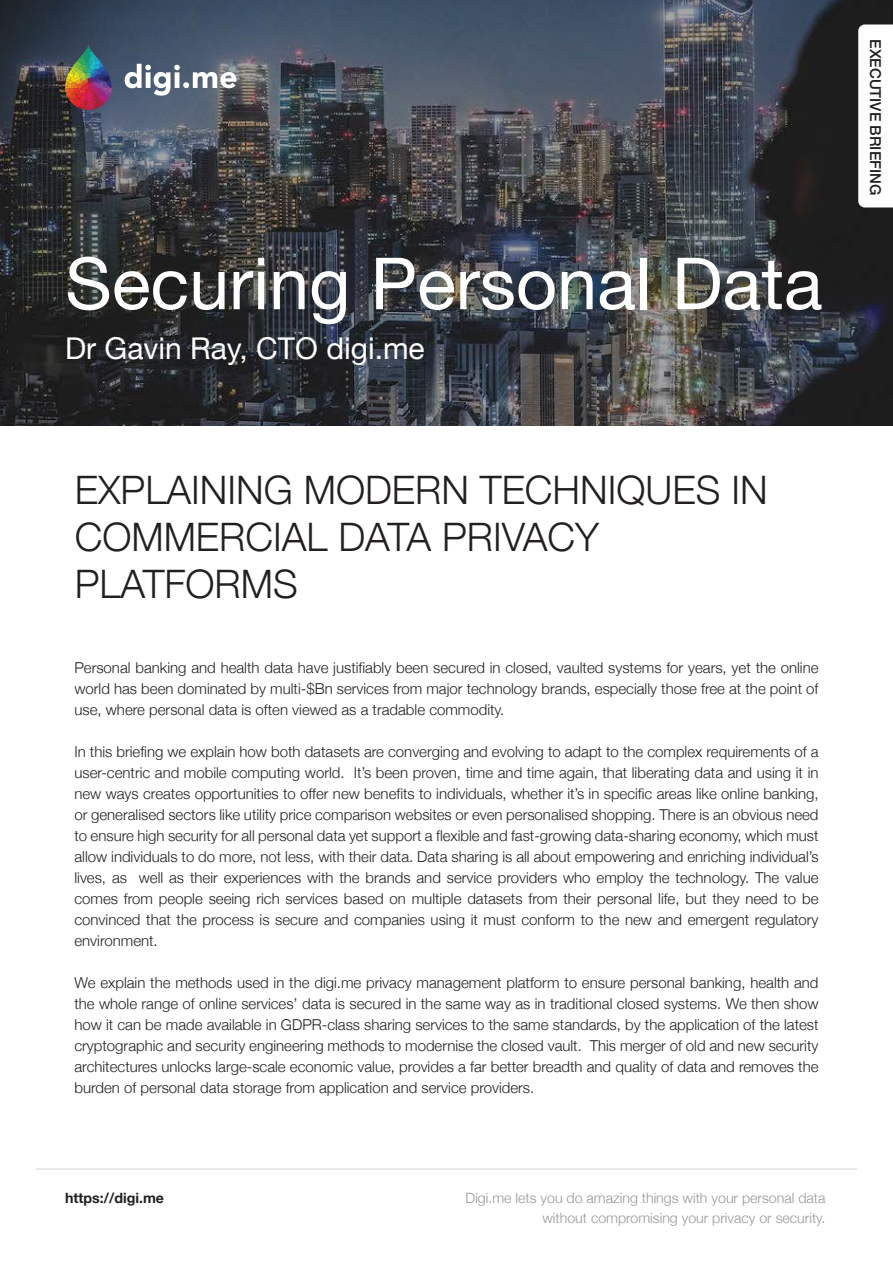
<style>
.page{position:relative;width:893px;height:1263px;background:#fff}
.page>*{position:absolute;margin:0;border:0;box-sizing:border-box;transform-origin:0 0}
.t1{font:72px "Helvetica Neue";color:#fff}
.t2{font:300 39.3px/47.1px "Helvetica Neue";color:#231f20}
.t3{font:30px "Helvetica Neue";color:#fff}
.t4{font:300 15px/21px "Helvetica Neue";color:#231f20;text-align:justify}
.t5{font:500 15px "Helvetica Neue";color:#231f20}
.t6{font:300 14.25px/19.4px "Helvetica Neue";color:#989898;text-align:right}
.t7{font:700 14.25px "Helvetica Neue";color:#231f20}
</style>
<div class="page">
<svg style="left:0;top:0;width:893px;height:425px;background:#3b3f45"></svg>
<hr style="left:36px;top:1169px;width:821px;height:1px;background:#d1d3d4">
<svg style="left:858px;top:24px;width:35px;height:183px"></svg>
<img style="left:65px;top:45px;width:47px;height:65px">
<svg style="left:125px;top:64px;width:111px;height:32px"></svg>
<h1 class="t1" style="left:65px;top:232px;width:759px">Securing Personal Data</h1>
<h3 class="t3" style="left:65px;top:327px;width:361px">Dr Gavin Ray, CTO digi.me</h3>
<h2 class="t2" style="left:75px;top:463px;width:694px">EXPLAINING MODERN TECHNIQUES IN<br>COMMERCIAL DATA PRIVACY<br>PLATFORMS</h2>
<p class="t4" style="left:74px;top:656px;width:746px">Personal banking and health data have justifiably been secured in closed, vaulted systems for years, yet the online world has been dominated by multi-$Bn services from major technology brands, especially those free at the point of use, where personal data is often viewed as a tradable commodity.</p>
<p class="t4" style="left:74px;top:740px;width:746px">In this briefing we explain how both datasets are converging and evolving to adapt to the complex requirements of a user-centric and mobile computing world. It’s been proven, time and time again, that liberating data and using it in new ways creates opportunities to offer new benefits to individuals, whether it’s in specific areas like online banking, or generalised sectors like utility price comparison websites or even personalised shopping. There is an obvious need to ensure high security for all personal data yet support a flexible and fast-growing data-sharing economy, which must allow individuals to do more, not less, with their data. Data sharing is all about empowering and enriching individual’s lives, as well as their experiences with the brands and service providers who employ the technology. The value comes from people seeing rich services based on multiple datasets from their personal life, but they need to be convinced that the process is secure and companies using it must conform to the new and emergent regulatory environment.</p>
<p class="t4" style="left:74px;top:971px;width:746px">We explain the methods used in the digi.me privacy management platform to ensure personal banking, health and the whole range of online services’ data is secured in the same way as in traditional closed systems. We then show how it can be made available in GDPR-class sharing services to the same standards, by the application of the latest cryptographic and security engineering methods to modernise the closed vault. This merger of old and new security architectures unlocks large-scale economic value, provides a far better breadth and quality of data and removes the burden of personal data storage from application and service providers.</p>
<p class="t7" style="left:65px;top:1187px;width:100px">https://digi.me</p>
<p class="t6" style="left:466px;top:1187px;width:361px">Digi.me lets you do amazing things with your personal data without compromising your privacy or security.</p>
<p class="t5" style="left:887px;top:39px;width:158px;rotate:90deg">EXECUTIVE BRIEFING</p>
</div>
